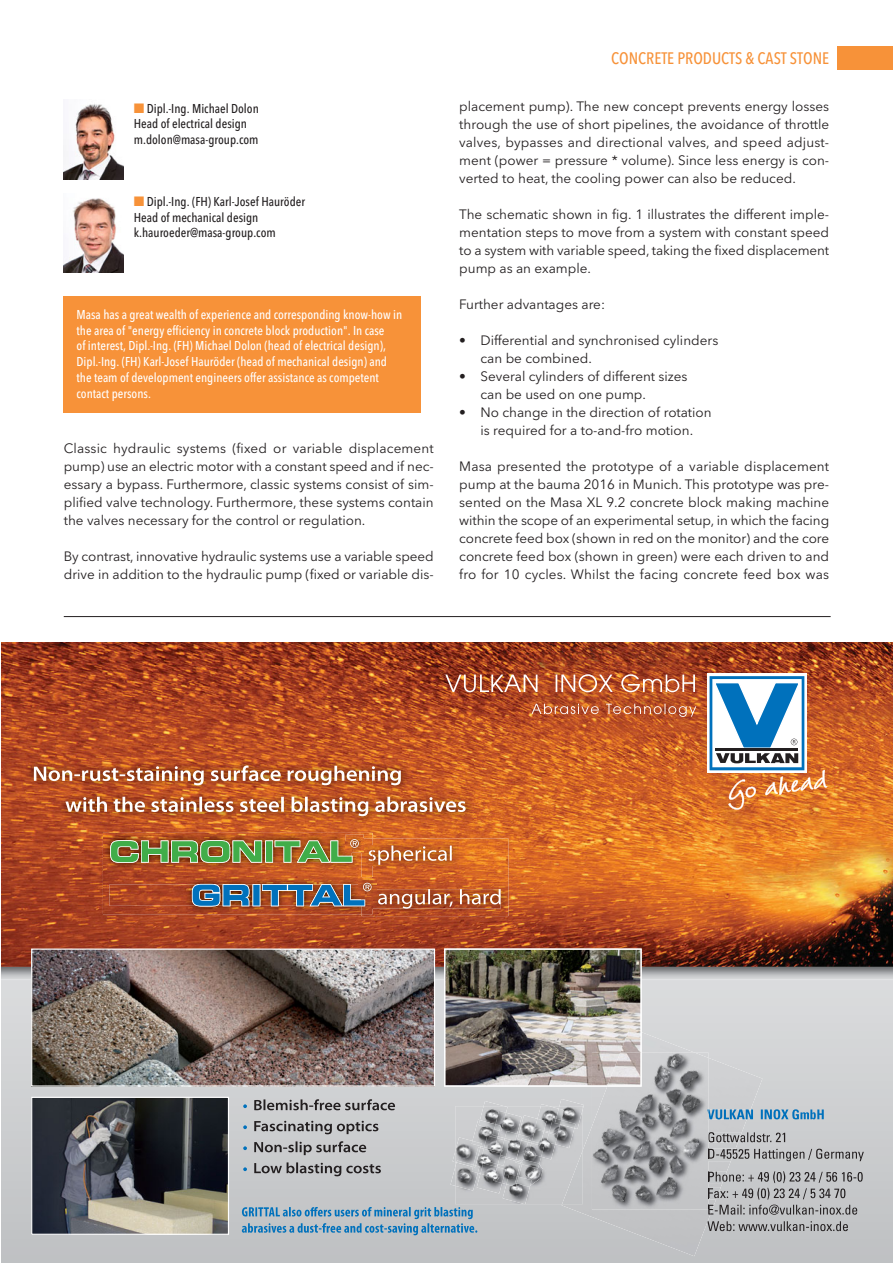
<style>
.page{position:relative;width:893px;height:1263px;background:#fff}
.page>*{position:absolute;margin:0;border:0;box-sizing:border-box;transform-origin:0 0}
.t1{font:500 16.5px "Avenir Next Condensed";color:#f79239}
.t2{font:13.5px/18px "Avenir Next";color:#231f20;text-align:justify}
.t3{font:500 12.75px/15.8px "Avenir Next Condensed";color:#fff}
.t4{font:500 12.75px/15.8px "Avenir Next Condensed";color:#231f20}
.s1{font-family:"European Pi Three";font-weight:400;color:#f79239}
</style>
<div class="page">
<div style="left:838px;top:47px;width:55px;height:23px;background:#f79239"></div>
<img style="left:64px;top:104px;width:59px;height:75px">
<div style="left:64px;top:296px;width:357px;height:116px;background:#f79239"></div>
<img style="left:64px;top:198px;width:59px;height:75px">
<svg style="left:1px;top:979px;width:892px;height:284px;background:#cbccce"></svg>
<img style="left:1px;top:642px;width:892px;height:325px">
<img style="left:445px;top:674px;width:250px;height:18px">
<svg style="left:531px;top:704px;width:165px;height:13px;background:#c46c47"></svg>
<svg style="left:707px;top:674px;width:100px;height:99px"></svg>
<svg style="left:710px;top:676px;width:117px;height:134px"></svg>
<div style="left:455px;top:1106px;width:107px;height:98px;background:#c7c8ca"></div>
<img style="left:472px;top:1120px;width:21px;height:27px">
<svg style="left:452px;top:1151px;width:3px;height:11px"></svg>
<img style="left:455px;top:1137px;width:26px;height:26px">
<svg style="left:472px;top:1141px;width:10px;height:5px"></svg>
<img style="left:473px;top:1147px;width:7px;height:18px">
<img style="left:450px;top:1167px;width:5px;height:19px">
<img style="left:455px;top:1162px;width:23px;height:29px">
<img style="left:456px;top:1160px;width:17px;height:7px">
<svg style="left:472px;top:1165px;width:7px;height:8px"></svg>
<img style="left:555px;top:1145px;width:7px;height:3px">
<img style="left:510px;top:1145px;width:6px;height:8px">
<img style="left:503px;top:1187px;width:27px;height:17px">
<img style="left:559px;top:1099px;width:3px;height:5px">
<img style="left:497px;top:1145px;width:3px;height:4px">
<img style="left:484px;top:1135px;width:13px;height:14px">
<img style="left:481px;top:1149px;width:19px;height:15px">
<img style="left:500px;top:1145px;width:10px;height:8px">
<img style="left:523px;top:1164px;width:20px;height:22px">
<img style="left:523px;top:1177px;width:9px;height:10px">
<img style="left:477px;top:1167px;width:25px;height:26px">
<img style="left:480px;top:1163px;width:17px;height:14px">
<img style="left:493px;top:1167px;width:5px;height:16px">
<img style="left:541px;top:1145px;width:14px;height:14px">
<img style="left:528px;top:1145px;width:13px;height:19px">
<img style="left:516px;top:1145px;width:12px;height:14px">
<img style="left:523px;top:1159px;width:16px;height:9px">
<svg style="left:498px;top:1153px;width:25px;height:34px"></svg>
<img style="left:529px;top:1145px;width:15px;height:12px">
<img style="left:484px;top:1101px;width:20px;height:5px">
<img style="left:480px;top:1106px;width:13px;height:14px">
<img style="left:478px;top:1120px;width:15px;height:9px">
<svg style="left:493px;top:1104px;width:69px;height:41px;background:#afb0b3"></svg>
<img style="left:31px;top:948px;width:405px;height:287px">
<img style="left:26px;top:758px;width:447px;height:66px">
<img style="left:34px;top:765px;width:367px;height:20px">
<img style="left:65px;top:797px;width:401px;height:19px">
<img style="left:361px;top:838px;width:147px;height:78px">
<svg style="left:243px;top:1104px;width:4px;height:4px"></svg>
<svg style="left:254px;top:1099px;width:141px;height:11px;background:#949395"></svg>
<svg style="left:243px;top:1125px;width:4px;height:4px"></svg>
<svg style="left:254px;top:1121px;width:124px;height:13px;background:#99999b"></svg>
<svg style="left:243px;top:1146px;width:4px;height:4px"></svg>
<svg style="left:254px;top:1141px;width:112px;height:14px;background:#9d9d9f"></svg>
<svg style="left:243px;top:1167px;width:4px;height:4px"></svg>
<svg style="left:254px;top:1162px;width:127px;height:14px;background:#9c9c9d"></svg>
<svg style="left:242px;top:1207px;width:235px;height:28px;background:#8dadc3"></svg>
<img style="left:103px;top:833px;width:270px;height:81px">
<img style="left:361px;top:865px;width:12px;height:49px">
<img style="left:109px;top:885px;width:83px;height:21px">
<img style="left:346px;top:834px;width:17px;height:4px">
<img style="left:110px;top:838px;width:342px;height:27px">
<img style="left:192px;top:878px;width:309px;height:31px">
<img style="left:444px;top:948px;width:198px;height:138px">
<img style="left:640px;top:1032px;width:55px;height:20px">
<img style="left:620px;top:1028px;width:20px;height:24px">
<img style="left:562px;top:1058px;width:200px;height:198px">
<img style="left:562px;top:1150px;width:21px;height:54px">
<svg style="left:707px;top:1221px;width:141px;height:10px"></svg>
<img style="left:592px;top:1052px;width:117px;height:157px">
<img style="left:607px;top:1052px;width:35px;height:34px">
<svg style="left:707px;top:1109px;width:117px;height:10px"></svg>
<svg style="left:708px;top:1132px;width:77px;height:10px"></svg>
<svg style="left:708px;top:1149px;width:156px;height:12px;background:#a0a0a2"></svg>
<svg style="left:708px;top:1171px;width:155px;height:44px;background:#a8a8aa"></svg>
<hr style="left:64px;top:616px;width:767px;height:1px;background:#231f20">
<p class="t4" style="left:134px;top:101px;width:127px"><span class="s1">-</span> Dipl.-Ing. Michael Dolon<br>Head of electrical design m.dolon@masa-group.com</p>
<p class="t4" style="left:134px;top:195px;width:173px"><span class="s1">-</span> Dipl.-Ing. (FH) Karl-Josef Hauröder<br>Head of mechanical design k.hauroeder@masa-group.com</p>
<p class="t3" style="left:77px;top:308px;width:327px">Masa has a great wealth of experience and corresponding know-how in the area of "energy efficiency in concrete block production". In case<br>of interest, Dipl.-Ing. (FH) Michael Dolon (head of electrical design), Dipl.-Ing. (FH) Karl-Josef Hauröder (head of mechanical design) and the team of development engineers offer assistance as competent contact persons.</p>
<p class="t2" style="left:64px;top:440px;width:371px">Classic hydraulic systems (fixed or variable displacement pump) use an electric motor with a constant speed and if nec&shy;essary a bypass. Furthermore, classic systems consist of sim&shy;plified valve technology. Furthermore, these systems contain the valves necessary for the control or regulation.</p>
<p class="t2" style="left:64px;top:548px;width:371px">By contrast, innovative hydraulic systems use a variable speed drive in addition to the hydraulic pump (fixed or variable dis-</p>
<p class="t1" style="left:611px;top:51px;width:219px">CONCRETE PRODUCTS &amp; CAST STONE</p>
<p class="t2" style="left:459px;top:98px;width:371px">placement pump). The new concept prevents energy losses through the use of short pipelines, the avoidance of throttle valves, bypasses and directional valves, and speed adjust&shy;ment (power = pressure * volume). Since less energy is con&shy;verted to heat, the cooling power can also be reduced.</p>
<p class="t2" style="left:459px;top:206px;width:371px">The schematic shown in fig. 1 illustrates the different imple&shy;mentation steps to move from a system with constant speed to a system with variable speed, taking the fixed displacement pump as an example.</p>
<p class="t2" style="left:459px;top:296px;width:147px">Further advantages are:</p>
<p class="t2" style="left:480px;top:332px;width:239px;text-indent:-21px">• Differential and synchronised cylinders can be combined.</p>
<p class="t2" style="left:480px;top:368px;width:209px;text-indent:-21px">• Several cylinders of different sizes can be used on one pump.</p>
<p class="t2" style="left:459px;top:404px;width:254px;text-align:center">• No change in the direction of rotation is required for a to-and-fro motion.</p>
<p class="t2" style="left:459px;top:458px;width:371px">Masa presented the prototype of a variable displacement pump at the bauma 2016 in Munich. This prototype was pre&shy;sented on the Masa XL 9.2 concrete block making machine within the scope of an experimental setup, in which the facing concrete feed box (shown in red on the monitor) and the core concrete feed box (shown in green) were each driven to and fro for 10 cycles. Whilst the facing concrete feed box was</p>
</div>
